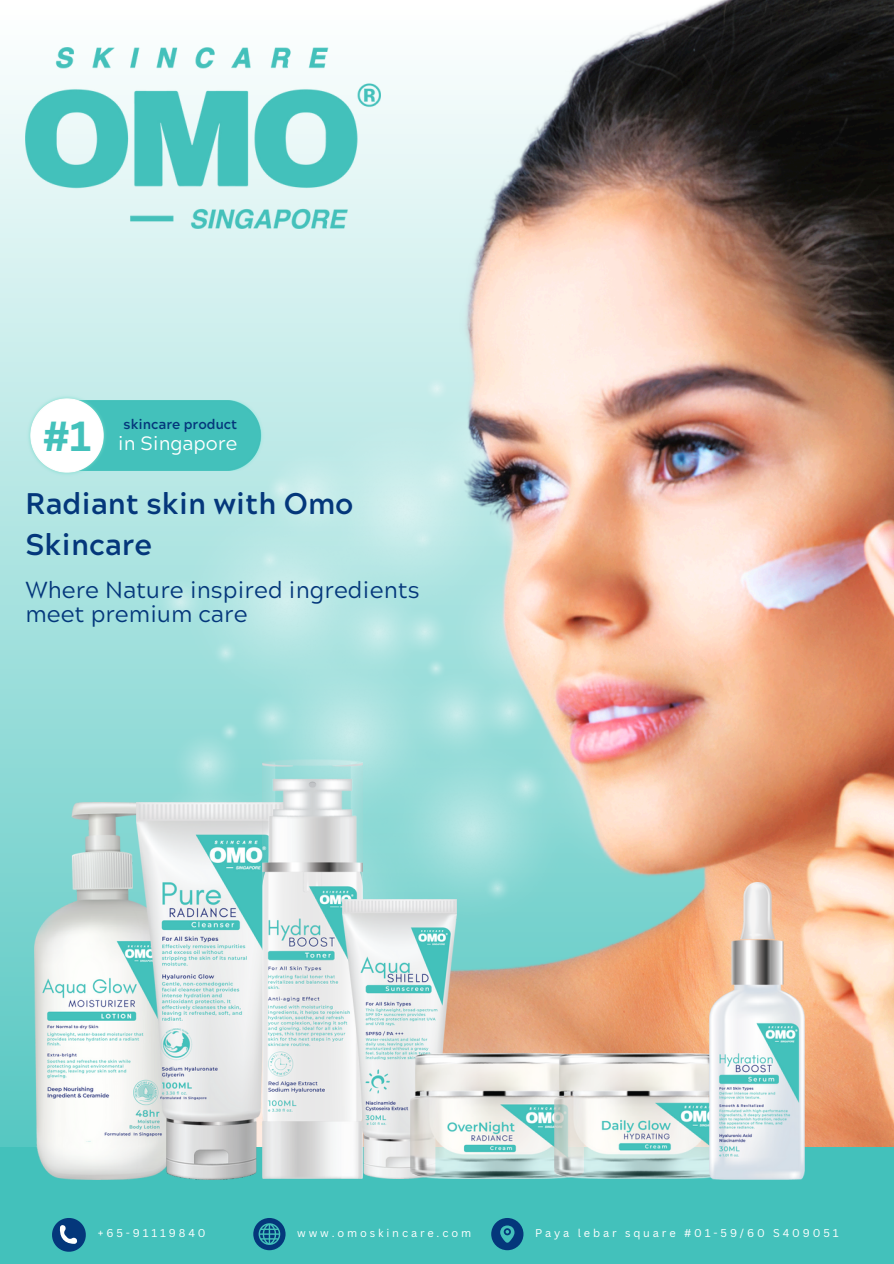
<style>
.page{position:relative;width:894px;height:1264px;background:#fff}
.page>*{position:absolute;margin:0;border:0;box-sizing:border-box;transform-origin:0 0}
.t1{font:700 40.8px "Canva Sans";color:#43c1bb}
.t2{font:700 29.7px/41.4px "Acherus Grotesque";color:#04377b}
.t3{font:23.1px/24px "Acherus Grotesque";color:#04377b}
.t4{font:19.35px "Acherus Grotesque";color:#fff}
.t5{font:700 13.8px "Acherus Grotesque";color:#04377b}
.t6{font:10.95px "Canva Sans";letter-spacing:.26em;color:#fff}
</style>
<div class="page">
<div style="left:0;top:0;width:893px;height:1263px;background:linear-gradient(to bottom,#fff,#44c1bb)"></div>
<img style="left:50px;top:0;width:843px;height:1147px">
<img style="left:26px;top:47px;width:354px;height:181px">
<div style="left:0;top:1147px;width:893px;height:116px;background:#43c1bb"></div>
<svg style="left:52px;top:1218px;width:34px;height:33px"></svg>
<svg style="left:253px;top:1218px;width:32px;height:32px"></svg>
<svg style="left:491px;top:1218px;width:32px;height:32px"></svg>
<img style="left:34px;top:802px;width:103px;height:377px">
<img style="left:137px;top:802px;width:146px;height:377px">
<img style="left:262px;top:759px;width:101px;height:419px">
<img style="left:342px;top:899px;width:114px;height:279px">
<img style="left:410px;top:1053px;width:144px;height:125px">
<img style="left:554px;top:1053px;width:155px;height:125px">
<img style="left:709px;top:882px;width:94px;height:297px">
<img style="left:109px;top:400px;width:167px;height:70px">
<img style="left:26px;top:394px;width:83px;height:83px">
<h1 class="t1" style="left:43px;top:407px;width:50px">#1</h1>
<h5 class="t5" style="left:124px;top:418px;width:115px">skincare product</h5>
<p class="t4" style="left:118px;top:435px;width:121px">in Singapore</p>
<p class="t2" style="left:26px;top:487px;width:329px">Radiant skin with Omo<br>Skincare</p>
<p class="t3" style="left:26px;top:581px;width:395px">Where Nature inspired ingredients meet premium care</p>
<h4 class="t6" style="left:98px;top:1225px;width:109px">+65-91119840</h4>
<h2 class="t6" style="left:297px;top:1225px;width:175px">www.omoskincare.com</h2>
<h3 class="t6" style="left:535px;top:1225px;width:305px">Paya lebar square #01-59/60 S409051</h3>
</div>
